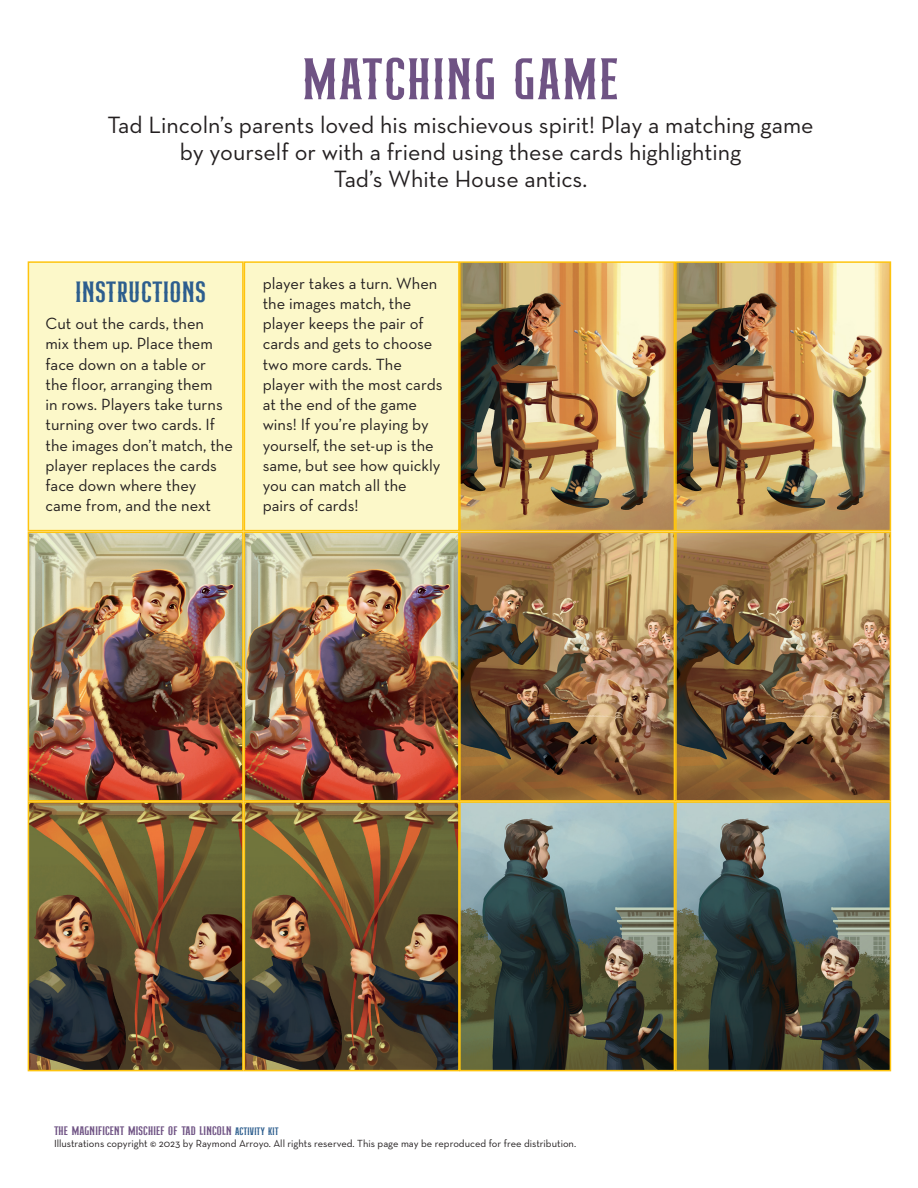
<style>
.page{position:relative;width:918px;height:1188px;background:#fff}
.page>*{position:absolute;margin:0;border:0;box-sizing:border-box;transform-origin:0 0}
.NewMainHead{font:57px "Hermona";letter-spacing:.04em;color:#6f5384}
.Instructions{font:28.5px "Hermona";letter-spacing:.03em;color:#2d5e8e}
.Instructions-2{font:24px/27px "Neutraface Text";color:#231f20;text-align:center}
.Instructions-3{font:16.5px/20.2px "Neutraface Text";color:#231f20}
.t1{font:12px "Hermona";letter-spacing:.02em;color:#6f5384;scale:1.04 1}
.t2{font:10.5px "Neutraface Text";color:#231f20}
.s1{font-size:15.6px}
.s2{font-size:10.5px;color:#2d5e8e}
</style>
<div class="page">
<img style="left:460px;top:264px;width:214px;height:804px">
<div style="left:459px;top:261px;width:216px;height:270px;border:2px solid #fec40e"></div>
<div style="left:459px;top:532px;width:216px;height:270px;border:2px solid #fec40e"></div>
<img style="left:676px;top:264px;width:214px;height:804px">
<div style="left:675px;top:532px;width:216px;height:270px;border:2px solid #fec40e"></div>
<div style="left:675px;top:261px;width:216px;height:270px;border:2px solid #fec40e"></div>
<div style="left:28px;top:261px;width:216px;height:270px;background:#fcf8c9;border:2px solid #fec40e"></div>
<div style="left:244px;top:261px;width:216px;height:270px;background:#fcf8c9;border:2px solid #fec40e"></div>
<div style="left:459px;top:801px;width:216px;height:270px;border:2px solid #fec40e"></div>
<div style="left:675px;top:801px;width:216px;height:270px;border:2px solid #fec40e"></div>
<img style="left:31px;top:535px;width:426px;height:533px">
<div style="left:28px;top:532px;width:216px;height:270px;border:2px solid #fec40e"></div>
<div style="left:244px;top:532px;width:216px;height:270px;border:2px solid #fec40e"></div>
<div style="left:28px;top:801px;width:216px;height:270px;border:2px solid #fec40e"></div>
<div style="left:244px;top:801px;width:216px;height:270px;border:2px solid #fec40e"></div>
<p class="NewMainHead" style="left:303px;top:55px;width:317px">MATCHING GAME</p>
<p class="Instructions-2" style="left:108px;top:111px;width:708px">Tad Lincoln’s parents loved his mischievous spirit! Play a matching game by yourself or with a friend using these cards highlighting<br>Tad’s White House antics.</p>
<p class="Instructions" style="left:75px;top:280px;width:132px">INSTRUCTIONS</p>
<p class="Instructions-3" style="left:46px;top:313px;width:189px">Cut out the cards, then<br>mix them up. Place them face down on a table or<br>the floor, arranging them<br>in rows. Players take turns turning over two cards. If the images don’t match, the player replaces the cards face down where they came from, and the next</p>
<p class="Instructions-3" style="left:263px;top:273px;width:181px">player takes a turn. When the images match, the player keeps the pair of cards and gets to choose two more cards. The player with the most cards at the end of the game wins! If you’re playing by yourself, the set-up is the same, but see how quickly you can match all the pairs of cards!</p>
<p class="t1" style="left:54px;top:1126px;width:218px">THE MAGNIFICENT MISCHIEF OF TAD <span class="s1">l</span>INCO<span class="s1">l</span>N <span class="s2">ACTIVITY KIT</span></p>
<p class="t2" style="left:54px;top:1137px;width:524px">Illustrations copyright © 2023 by Raymond Arroyo. All rights reserved. This page may be reproduced for free distribution.</p>
</div>
